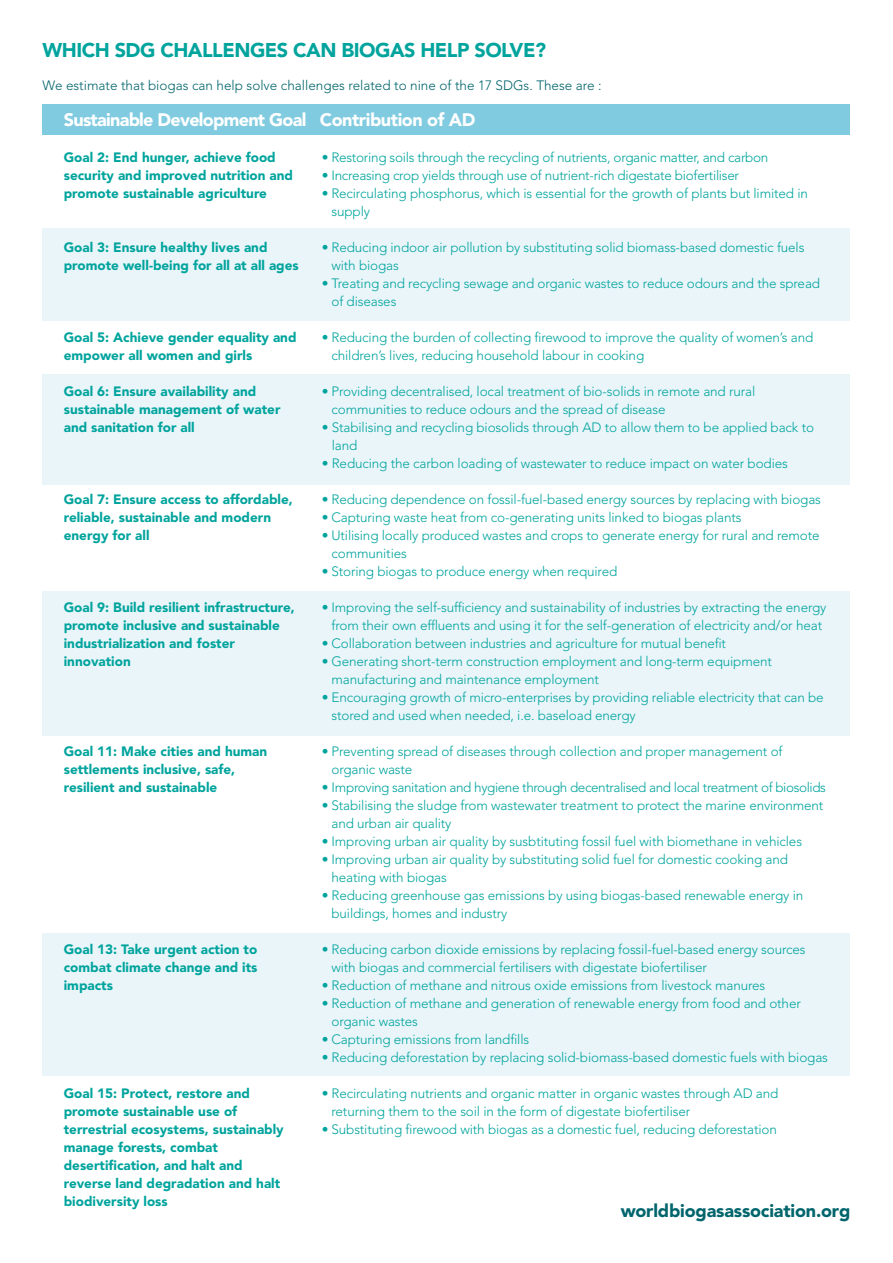
<style>
.page{position:relative;width:893px;height:1263px;background:#fff}
.page>*{position:absolute;margin:0;border:0;box-sizing:border-box;transform-origin:0 0}
.t1{font:900 19.8px "Avenir LT Std";letter-spacing:-.025em;color:#00a49d}
.t2{font:900 18px "Avenir LT Std";letter-spacing:-.04em;color:#fff}
.t3{font:900 18px "Avenir LT Std";letter-spacing:-.01em;color:#00656c}
.t4{font:300 13.5px/18px "Avenir LT Std";letter-spacing:-.01em;color:#00a49d}
.t5{font:900 13.5px/18px "Avenir LT Std";color:#00a49d}
.t6{font:300 13.5px "Avenir LT Std";letter-spacing:-.03em;color:#00a49d}
.t7{font:300 13.5px "Avenir LT Std";color:#00656c}
</style>
<div class="page">
<div style="left:43px;top:933px;width:807px;height:143px;background:#eaf5fa"></div>
<div style="left:43px;top:591px;width:807px;height:145px;background:#eaf5fa"></div>
<div style="left:43px;top:374px;width:807px;height:111px;background:#eaf5fa"></div>
<div style="left:43px;top:228px;width:807px;height:92px;background:#eaf5fa"></div>
<div style="left:43px;top:104px;width:807px;height:31px;background:#80cbe0"></div>
<h1 class="t1" style="left:43px;top:39px;width:133px">WHICH SDG cha</h1>
<h1 class="t1" style="left:202px;top:39px;width:106px">llenges can</h1>
<h1 class="t1" style="left:341px;top:39px;width:206px">biogas helpsolve?</h1>
<p class="t7" style="left:43px;top:77px;width:561px">We estimate that biogas can help solve challenges related to nine of the 17 SDGs. These are :</p>
<h2 class="t2" style="left:64px;top:109px;width:413px">Sustainable Development Goal Contribution of AD</h2>
<p class="t5" style="left:64px;top:148px;width:231px">Goal 2: End hunger, achieve food security and improved nutrition and promote sustainable agriculture</p>
<p class="t4" style="left:322px;top:148px;width:448px">• Restoring soils through the recycling of nutrients, organic matter, and carbon</p>
<p class="t4" style="left:322px;top:166px;width:419px">• Increasing crop yields through use of nutrient-rich digestate biofertiliser</p>
<p class="t4" style="left:331px;top:184px;width:478px;text-indent:-10px">• Recirculating phosphorus, which is essential for the growth of plants but limited in supply</p>
<p class="t4" style="left:331px;top:238px;width:474px;text-indent:-10px">• Reducing indoor air pollution by substituting solid biomass-based domestic fuels with biogas</p>
<p class="t4" style="left:331px;top:274px;width:490px;text-indent:-10px">• Treating and recycling sewage and organic wastes to reduce odours and the spread of diseases</p>
<p class="t4" style="left:331px;top:328px;width:483px;text-indent:-10px">• Reducing the burden of collecting firewood to improve the quality of women’s and children’s lives, reducing household labour in cooking</p>
<p class="t4" style="left:331px;top:382px;width:425px;text-indent:-10px">• Providing decentralised, local treatment of bio-solids in remote and rural communities to reduce odours and the spread of disease</p>
<p class="t4" style="left:332px;top:418px;width:484px;text-indent:-10px">• Stabilising and recycling biosolids through AD to allow them to be applied back to land</p>
<p class="t4" style="left:322px;top:454px;width:468px">• Reducing the carbon loading of wastewater to reduce impact on water bodies</p>
<p class="t4" style="left:322px;top:490px;width:501px">• Reducing dependence on fossil-fuel-based energy sources by replacing with biogas</p>
<p class="t4" style="left:322px;top:508px;width:421px">• Capturing waste heat from co-generating units linked to biogas plants</p>
<p class="t4" style="left:331px;top:526px;width:490px;text-indent:-10px">• Utilising locally produced wastes and crops to generate energy for rural and remote communities</p>
<p class="t4" style="left:322px;top:562px;width:297px">• Storing biogas to produce energy when required</p>
<p class="t4" style="left:322px;top:598px;width:506px;text-align:center">• Improving the self-sufficiency and sustainability of industries by extracting the energy from their own effluents and using it for the self-generation of electricity and/or heat</p>
<p class="t4" style="left:322px;top:634px;width:406px">• Collaboration between industries and agriculture for mutual benefit</p>
<p class="t4" style="left:331px;top:652px;width:442px;text-indent:-10px">• Generating short-term construction employment and long-term equipment manufacturing and maintenance employment</p>
<p class="t4" style="left:331px;top:688px;width:494px;text-indent:-10px">• Encouraging growth of micro-enterprises by providing reliable electricity that can be stored and used when needed, i.e. baseload energy</p>
<p class="t4" style="left:331px;top:742px;width:453px;text-indent:-10px">• Preventing spread of diseases through collection and proper management of organic waste</p>
<p class="t6" style="left:322px;top:779px;width:506px">• Improving sanitation and hygiene through decentralised and local treatment of biosolids</p>
<p class="t4" style="left:331px;top:796px;width:493px;text-indent:-10px">• Stabilising the sludge from wastewater treatment to protect the marine environment and urban air quality</p>
<p class="t4" style="left:322px;top:832px;width:482px">• Improving urban air quality by susbtituting fossil fuel with biomethane in vehicles</p>
<p class="t4" style="left:331px;top:850px;width:458px;text-indent:-10px">• Improving urban air quality by substituting solid fuel for domestic cooking and heating with biogas</p>
<p class="t4" style="left:331px;top:886px;width:473px;text-indent:-10px">• Reducing greenhouse gas emissions by using biogas-based renewable energy in buildings, homes and industry</p>
<p class="t4" style="left:331px;top:940px;width:476px;text-indent:-10px">• Reducing carbon dioxide emissions by replacing fossil-fuel-based energy sources with biogas and commercial fertilisers with digestate biofertiliser</p>
<p class="t4" style="left:322px;top:976px;width:445px">• Reduction of methane and nitrous oxide emissions from livestock manures</p>
<p class="t4" style="left:331px;top:994px;width:471px;text-indent:-10px">• Reduction of methane and generation of renewable energy from food and other organic wastes</p>
<p class="t4" style="left:322px;top:1030px;width:209px">• Capturing emissions from landfills</p>
<p class="t4" style="left:322px;top:1048px;width:508px">• Reducing deforestation by replacing solid-biomass-based domestic fuels with biogas</p>
<p class="t4" style="left:331px;top:1084px;width:448px;text-indent:-10px">• Recirculating nutrients and organic matter in organic wastes through AD and returning them to the soil in the form of digestate biofertiliser</p>
<p class="t4" style="left:322px;top:1120px;width:457px">• Substituting firewood with biogas as a domestic fuel, reducing deforestation</p>
<p class="t5" style="left:64px;top:238px;width:236px">Goal 3: Ensure healthy lives and promote well-being for all at all ages</p>
<p class="t5" style="left:64px;top:328px;width:234px">Goal 5: Achieve gender equality and empower all women and girls</p>
<p class="t5" style="left:64px;top:382px;width:218px">Goal 6: Ensure availability and sustainable management of water and sanitation for all</p>
<p class="t5" style="left:64px;top:490px;width:230px">Goal 7: Ensure access to affordable, reliable, sustainable and modern energy for all</p>
<p class="t5" style="left:64px;top:598px;width:232px">Goal 9: Build resilient infrastructure, promote inclusive and sustainable industrialization and foster innovation</p>
<p class="t5" style="left:64px;top:742px;width:205px">Goal 11: Make cities and human settlements inclusive, safe, resilient and sustainable</p>
<p class="t5" style="left:64px;top:940px;width:195px;text-align:justify">Goal 13: Take urgent action to combat climate change and its impacts</p>
<p class="t5" style="left:64px;top:1084px;width:221px">Goal 15: Protect, restore and promote sustainable use of terrestrial ecosystems, sustainably manage forests, combat desertification, and halt and reverse land degradation and halt biodiversity loss</p>
<h2 class="t3" style="left:621px;top:1199px;width:231px">worldbiogasassociation.org</h2>
</div>
